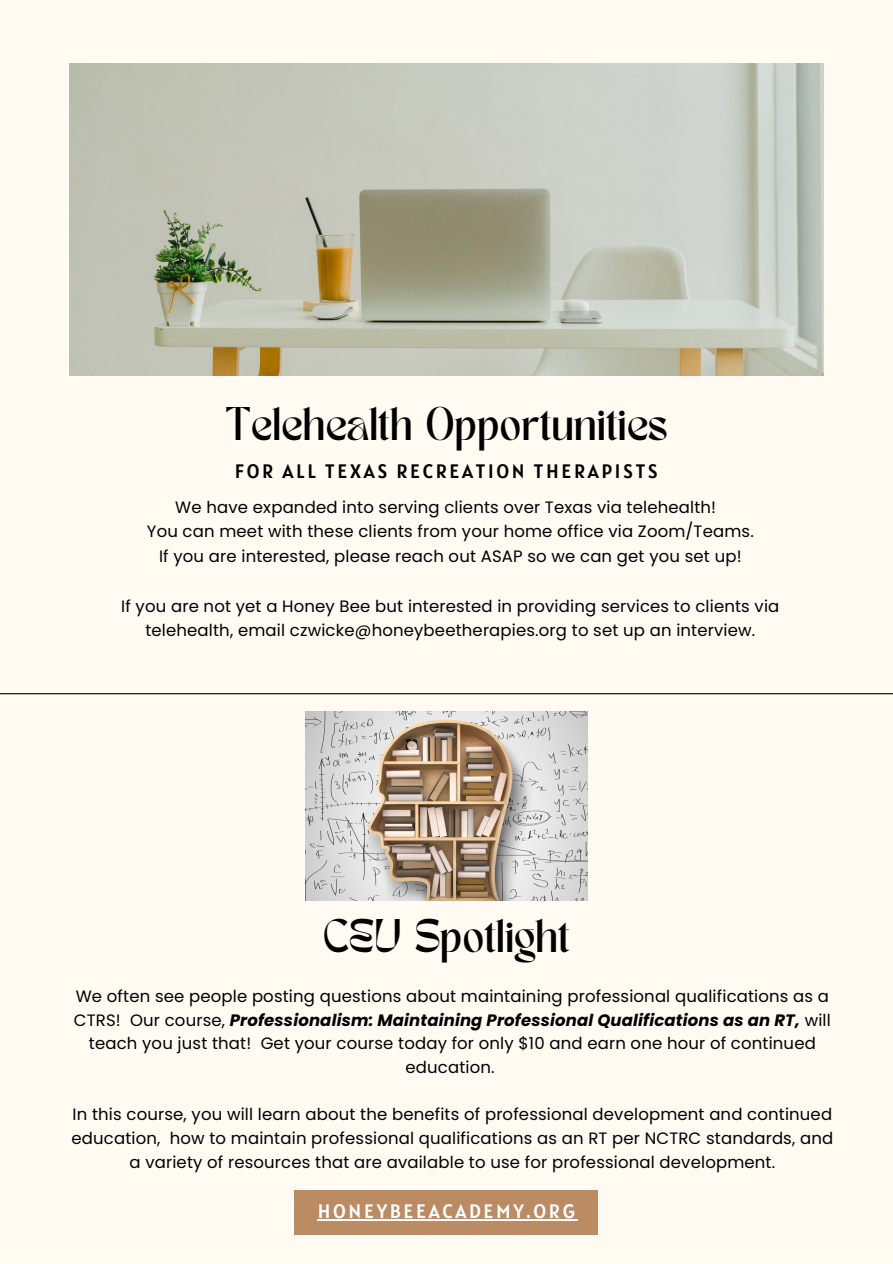
<style>
.page{position:relative;width:893px;height:1264px;background:#fff}
.page>*{position:absolute;margin:0;border:0;box-sizing:border-box;transform-origin:0 0}
.t1{font:33px "TANMERINGUE";color:#000}
.t2{font:19.35px "Alatsi";letter-spacing:.14em;color:#000}
.t3{font:19.35px "Alatsi";letter-spacing:.14em;color:#fff}
.t4{font:16.5px/23.5px "Poppins";letter-spacing:.01em;color:#000;text-align:center}
.s1{font-weight:700;font-style:italic}
</style>
<div class="page">
<div style="left:0;top:0;width:892px;height:1262px;background:#fffbf2"></div>
<hr style="left:0;top:693px;width:892px;height:1px;background:#000">
<div style="left:294px;top:1189px;width:304px;height:45px;background:#bb8b64"></div>
<img style="left:69px;top:64px;width:753px;height:311px">
<img style="left:305px;top:711px;width:282px;height:189px">
<hr style="left:318px;top:1219px;width:259px;height:1px;background:#fff">
<p class="t1" style="left:225px;top:406px;width:443px">Telehealth Opportunities</p>
<p class="t2" style="left:235px;top:458px;width:424px">FOR ALL TEXAS RECREATION THERAPISTS</p>
<p class="t4" style="left:175px;top:495px;width:542px">We have expanded into serving clients over Texas via telehealth!</p>
<p class="t4" style="left:147px;top:520px;width:608px">You can meet with these clients from your home office via Zoom/Teams.</p>
<p class="t4" style="left:159px;top:544px;width:584px">If you are interested, please reach out ASAP so we can get you set up!</p>
<p class="t4" style="left:121px;top:593px;width:659px;line-height:24.8px">If you are not yet a Honey Bee but interested in providing services to clients via telehealth, email czwicke@honeybeetherapies.org to set up an interview.</p>
<p class="t1" style="left:323px;top:918px;width:248px">CEU Spotlight</p>
<p class="t4" style="left:74px;top:984px;width:758px">We often see people posting questions about maintaining professional qualifications as a CTRS! Our course, <span class="s1">Professionalism: Maintaining Professional Qualifications as an RT,</span> will teach you just that! Get your course today for only $10 and earn one hour of continued education.</p>
<p class="t4" style="left:71px;top:1102px;width:763px">In this course, you will learn about the benefits of professional development and continued education, how to maintain professional qualifications as an RT per NCTRC standards, and a variety of resources that are available to use for professional development.</p>
<p class="t3" style="left:318px;top:1198px;width:259px">HONEYBEEACADEMY.ORG</p>
</div>
